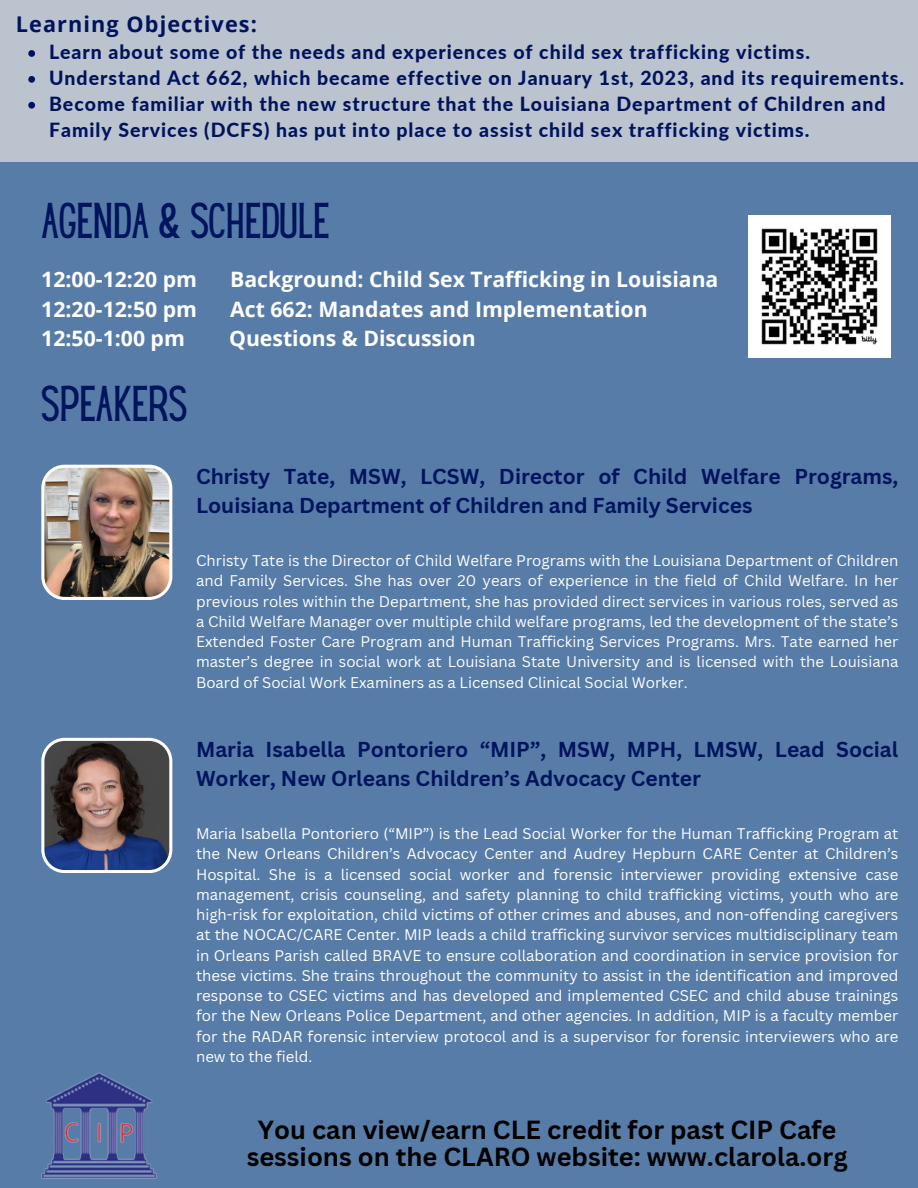
<style>
.page{position:relative;width:918px;height:1188px;background:#577ca8}
.page>*{position:absolute;margin:0;border:0;box-sizing:border-box;transform-origin:0 0}
.t1{font:43.95px "Hey Gotcha";color:#00135d}
.t2{font:700 25.5px/27px "Canva Sans";color:#000;text-align:center}
.t3{font:700 21.6px "Open Sans";letter-spacing:.05em;color:#00135d}
.t4{font:700 21.3px "Open Sans";color:#fff}
.t5{font:700 21px/29.2px "Canva Sans";color:#00135d}
.t6{font:800 19.5px/25.8px "Lato";letter-spacing:.05em;color:#00135d}
.t7{font:15px/20.2px "Canva Sans";color:#fff;text-align:justify}
</style>
<div class="page">
<img style="left:41px;top:1073px;width:116px;height:106px">
<div style="left:0;top:0;width:918px;height:162px;background:#bac3ce"></div>
<img style="left:41px;top:465px;width:131px;height:135px">
<svg style="left:41px;top:738px;width:131px;height:135px"></svg>
<img style="left:748px;top:216px;width:142px;height:141px">
<svg style="left:28px;top:50px;width:7px;height:7px"></svg>
<svg style="left:28px;top:76px;width:7px;height:7px"></svg>
<svg style="left:28px;top:102px;width:7px;height:7px"></svg>
<p class="t3" style="left:16px;top:9px;width:243px">Learning Objectives:</p>
<p class="t6" style="left:49px;top:39px;width:762px">Learn about some of the needs and experiences of child sex trafficking victims.</p>
<p class="t6" style="left:49px;top:65px;width:856px">Understand Act 662, which became effective on January 1st, 2023, and its requirements.</p>
<p class="t6" style="left:49px;top:90px;width:838px">Become familiar with the new structure that the Louisiana Department of Children and<br>Family Services (DCFS) has put into place to assist child sex trafficking victims.</p>
<p class="t1" style="left:41px;top:203px;width:289px">AGENDA &amp; SCHEDULE</p>
<p class="t4" style="left:41px;top:264px;width:157px">12:00-12:20 pm</p>
<p class="t4" style="left:230px;top:264px;width:490px">Background: Child Sex Trafficking in Louisiana</p>
<p class="t4" style="left:41px;top:294px;width:157px">12:20-12:50 pm</p>
<p class="t4" style="left:230px;top:294px;width:419px">Act 662: Mandates and Implementation</p>
<p class="t4" style="left:41px;top:323px;width:145px">12:50-1:00 pm</p>
<p class="t4" style="left:229px;top:323px;width:248px">Questions &amp; Discussion</p>
<p class="t1" style="left:41px;top:386px;width:147px">SPEAKERS</p>
<p class="t5" style="left:196px;top:461px;width:704px">Christy Tate, MSW, LCSW, Director of Child Welfare Programs,<br>Louisiana Department of Children and Family Services</p>
<p class="t7" style="left:196px;top:550px;width:704px">Christy Tate is the Director of Child Welfare Programs with the Louisiana Department of Children and Family Services. She has over 20 years of experience in the field of Child Welfare. In her previous roles within the Department, she has provided direct services in various roles, served as a Child Welfare Manager over multiple child welfare programs, led the development of the state’s Extended Foster Care Program and Human Trafficking Services Programs. Mrs. Tate earned her master’s degree in social work at Louisiana State University and is licensed with the Louisiana Board of Social Work Examiners as a Licensed Clinical Social Worker.</p>
<p class="t5" style="left:196px;top:734px;width:704px">Maria Isabella Pontoriero “MIP”, MSW, MPH, LMSW, Lead Social<br>Worker, New Orleans Children’s Advocacy Center</p>
<p class="t7" style="left:196px;top:823px;width:704px">Maria Isabella Pontoriero (“MIP”) is the Lead Social Worker for the Human Trafficking Program at the New Orleans Children’s Advocacy Center and Audrey Hepburn CARE Center at Children’s Hospital. She is a licensed social worker and forensic interviewer providing extensive case management, crisis counseling, and safety planning to child trafficking victims, youth who are high-risk for exploitation, child victims of other crimes and abuses, and non-offending caregivers at the NOCAC/CARE Center. MIP leads a child trafficking survivor services multidisciplinary team in Orleans Parish called BRAVE to ensure collaboration and coordination in service provision for these victims. She trains throughout the community to assist in the identification and improved response to CSEC victims and has developed and implemented CSEC and child abuse trainings for the New Orleans Police Department, and other agencies. In addition, MIP is a faculty member for the RADAR forensic interview protocol and is a supervisor for forensic interviewers who are new to the field.</p>
<p class="t2" style="left:247px;top:1115px;width:602px">You can view/earn CLE credit for past CIP Cafe sessions on the CLARO website: www.clarola.org</p>
</div>
